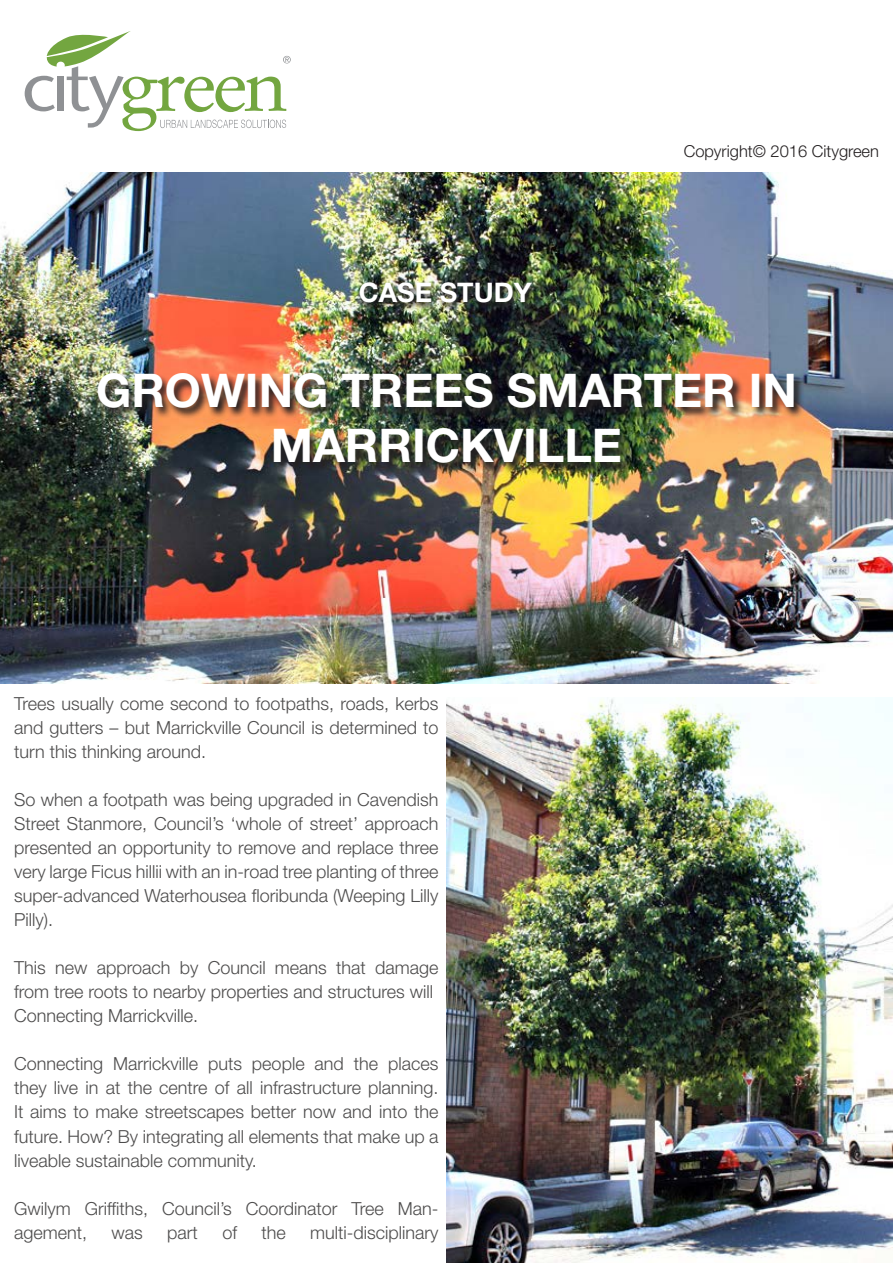
<style>
.page{position:relative;width:893px;height:1263px;background:#fff}
.page>*{position:absolute;margin:0;border:0;box-sizing:border-box;transform-origin:0 0}
.t1{font:700 46.5px/55.8px "Helvetica Neue LT Std";color:#fff;text-align:center}
.t2{font:700 27px "Helvetica Neue LT Std";color:#fff}
.t3{font:300 18px/24px "Helvetica Neue LT Std";color:#4d4c4c;text-align:justify}
.t4{font:300 16.5px "Helvetica Neue LT Std";color:#231f20}
</style>
<div class="page">
<img style="left:0;top:173px;width:893px;height:510px">
<img style="left:357px;top:281px;width:181px;height:30px">
<svg style="left:25px;top:31px;width:266px;height:100px"></svg>
<img style="left:96px;top:373px;width:709px;height:102px">
<img style="left:447px;top:698px;width:446px;height:565px">
<p class="t2" style="left:359px;top:276px;width:175px">CASE STUDY</p>
<p class="t4" style="left:684px;top:141px;width:197px">Copyright© 2016 Citygreen</p>
<h1 class="t1" style="left:96px;top:361px;width:702px">GROWING TREES SMARTER IN<br>MARRICKVILLE</h1>
<p class="t3" style="left:14px;top:692px;width:426px">Trees usually come second to footpaths, roads, kerbs and gutters – but Marrickville Council is determined to turn this thinking around.</p>
<p class="t3" style="left:14px;top:788px;width:426px">So when a footpath was being upgraded in Cavendish Street Stanmore, Council’s ‘whole of street’ approach presented an opportunity to remove and replace three very large Ficus hillii with an in-road tree planting of three super-advanced Waterhousea floribunda (Weeping Lilly Pilly).</p>
<p class="t3" style="left:14px;top:956px;width:426px">This new approach by Council means that damage from tree roots to nearby properties and structures will</p>
<p class="t3" style="left:14px;top:1004px;width:186px">Connecting Marrickville.</p>
<p class="t3" style="left:14px;top:1052px;width:426px">Connecting Marrickville puts people and the places they live in at the centre of all infrastructure planning.<br>It aims to make streetscapes better now and into the future. How? By integrating all elements that make up a liveable sustainable community.</p>
<p class="t3" style="left:14px;top:1196px;width:426px">Gwilym Griffiths, Council’s Coordinator Tree Man&shy;agement,</p>
<p class="t3" style="left:112px;top:1220px;width:33px">was</p>
<p class="t3" style="left:167px;top:1220px;width:32px">part</p>
<p class="t3" style="left:222px;top:1220px;width:16px">of</p>
<p class="t3" style="left:261px;top:1220px;width:26px">the</p>
<p class="t3" style="left:310px;top:1220px;width:130px">multi-disciplinary</p>
</div>
